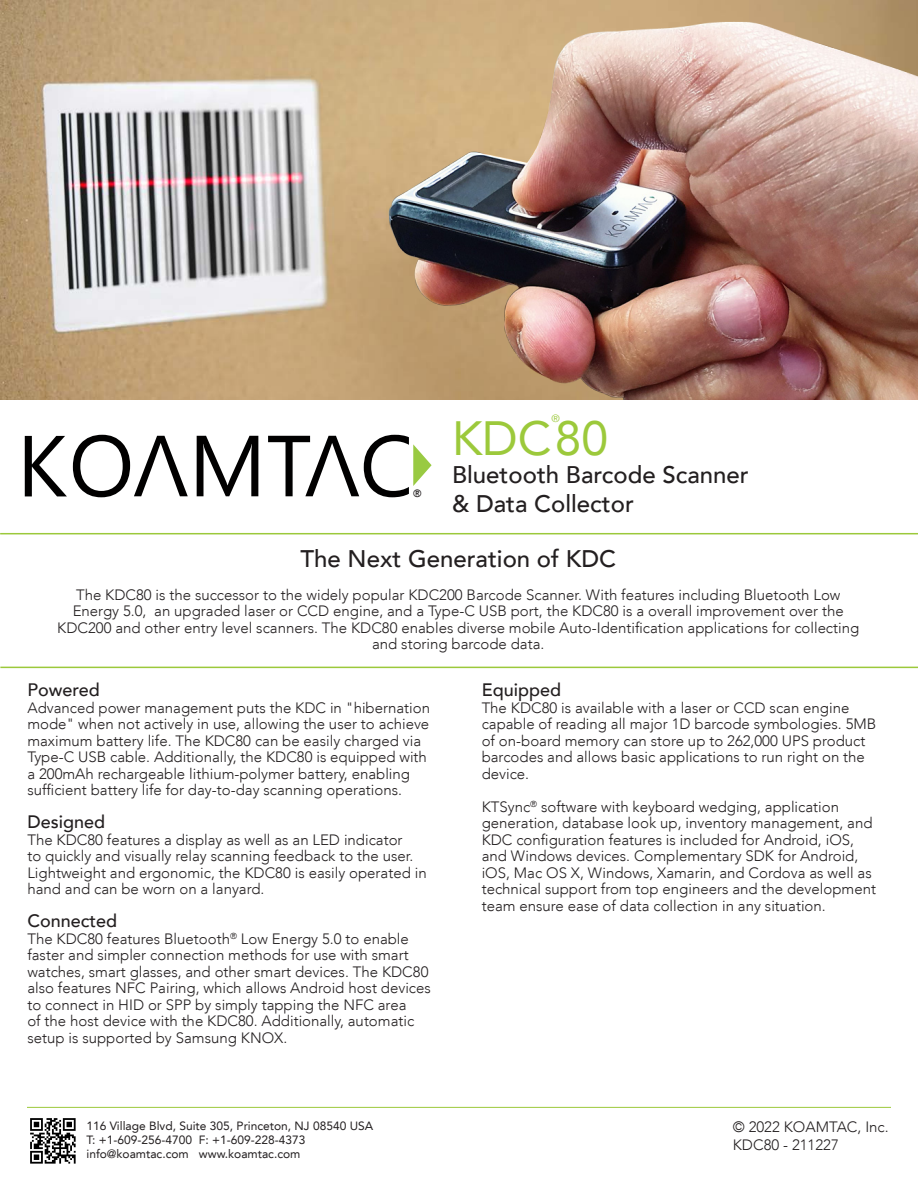
<style>
.page{position:relative;width:918px;height:1188px;background:#fff}
.page>*{position:absolute;margin:0;border:0;box-sizing:border-box;transform-origin:0 0}
.Product_Title{font:48px "Avenir LT";color:#9cc93b}
.Tagline_Subtitle{font:500 24px/28.8px "Avenir LT";color:#231f20}
.topic_heading{font:500 18px "Avenir LT";color:#231f20}
.Body_Copy{font:500 18px "Avenir LT";color:#231f20}
.Body_Copy-2{font:300 15px/16.5px "Avenir LT";color:#231f20}
.line_spacing{font:300 15px/16.5px "Avenir LT";color:#231f20;text-align:center}
.t1{font:12px "Avenir LT";color:#231f20}
.t2{font:500 10.65px "Avenir LT";color:#231f20}
.Product_Title-2{font:10.5px "Avenir LT";color:#9cc93b}
</style>
<div class="page">
<hr style="left:27px;top:1107px;width:864px;height:1px;background:#9cc93b">
<img style="left:0;top:1px;width:917px;height:399px">
<svg style="left:197px;top:436px;width:61px;height:60px"></svg>
<svg style="left:25px;top:436px;width:42px;height:60px"></svg>
<svg style="left:73px;top:435px;width:115px;height:62px"></svg>
<svg style="left:268px;top:435px;width:164px;height:62px"></svg>
<hr style="left:0;top:533px;width:918px;height:1px;background:#9cc93b">
<hr style="left:0;top:667px;width:918px;height:1px;background:#9cc93b">
<img style="left:30px;top:1118px;width:46px;height:46px">
<img style="left:378px;top:14px;width:540px;height:386px">
<p class="Product_Title-2" style="left:552px;top:412px;width:10px">®</p>
<p class="Product_Title" style="left:452px;top:410px;width:158px">KDC80</p>
<p class="Tagline_Subtitle" style="left:452px;top:461px;width:298px">Bluetooth Barcode Scanner &amp; Data Collector</p>
<p class="Tagline_Subtitle" style="left:300px;top:545px;width:317px">The Next Generation of KDC</p>
<p class="line_spacing" style="left:57px;top:586px;width:804px">The KDC80 is the successor to the widely popular KDC200 Barcode Scanner. With features including Bluetooth Low Energy 5.0, an upgraded laser or CCD engine, and a Type-C USB port, the KDC80 is a overall improvement over the KDC200 and other entry level scanners. The KDC80 enables diverse mobile Auto-Identification applications for collecting and storing barcode data.</p>
<p class="topic_heading" style="left:27px;top:680px;width:74px">Powered</p>
<p class="Body_Copy-2" style="left:27px;top:699px;width:404px">Advanced power management puts the KDC in "hibernation mode" when not actively in use, allowing the user to achieve maximum battery life. The KDC80 can be easily charged via Type-C USB cable. Additionally, the KDC80 is equipped with a 200mAh rechargeable lithium-polymer battery, enabling sufficient battery life for day-to-day scanning operations.</p>
<p class="topic_heading" style="left:27px;top:812px;width:79px">Designed</p>
<p class="Body_Copy-2" style="left:27px;top:831px;width:401px">The KDC80 features a display as well as an LED indicator<br>to quickly and visually relay scanning feedback to the user.<br>Lightweight and ergonomic, the KDC80 is easily operated in hand and can be worn on a lanyard.</p>
<p class="Body_Copy" style="left:27px;top:911px;width:91px">Connected</p>
<p class="Body_Copy-2" style="left:27px;top:930px;width:405px">The KDC80 features Bluetooth<sup>®</sup> Low Energy 5.0 to enable faster and simpler connection methods for use with smart watches, smart glasses, and other smart devices. The KDC80 also features NFC Pairing, which allows Android host devices to connect in HID or SPP by simply tapping the NFC area<br>of the host device with the KDC80. Additionally, automatic setup is supported by Samsung KNOX.</p>
<p class="t2" style="left:413px;top:487px;width:10px">®</p>
<p class="topic_heading" style="left:482px;top:680px;width:81px">Equipped</p>
<p class="Body_Copy-2" style="left:482px;top:699px;width:396px">The KDC80 is available with a laser or CCD scan engine capable of reading all major 1D barcode symbologies. 5MB of on-board memory can store up to 262,000 UPS product barcodes and allows basic applications to run right on the device.</p>
<p class="Body_Copy-2" style="left:482px;top:798px;width:396px">KTSync<sup>®</sup> software with keyboard wedging, application generation, database look up, inventory management, and KDC configuration features is included for Android, iOS, and Windows devices. Complementary SDK for Android, iOS, Mac OS X, Windows, Xamarin, and Cordova as well as technical support from top engineers and the development team ensure ease of data collection in any situation.</p>
<p class="t1" style="left:87px;top:1118px;width:288px">116 Village Blvd, Suite 305, Princeton, NJ 08540 USA</p>
<p class="t1" style="left:87px;top:1133px;width:220px">T: +1-609-256-4700 F: +1-609-228-4373</p>
<p class="t1" style="left:87px;top:1147px;width:215px">info@koamtac.com www.koamtac.com</p>
<p class="Body_Copy-2" style="left:733px;top:1119px;width:157px">© 2022 KOAMTAC, Inc.</p>
<p class="Body_Copy-2" style="left:733px;top:1137px;width:108px">KDC80 - 211227</p>
</div>
